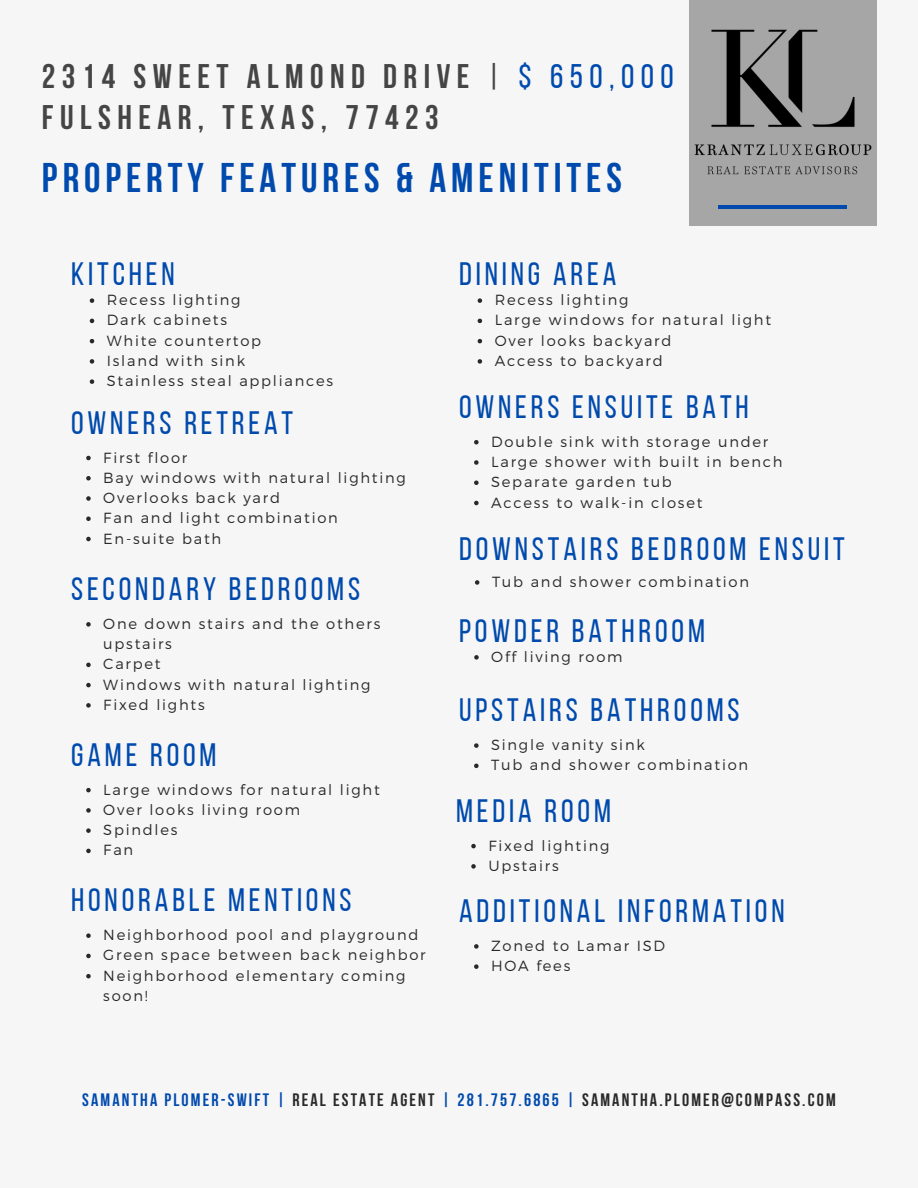
<style>
.page{position:relative;width:918px;height:1188px;background:#f6f6f6}
.page>*{position:absolute;margin:0;border:0;box-sizing:border-box;transform-origin:0 0}
.t1{font:700 41.4px "Bebas Neue";letter-spacing:.12em;color:#004aad}
.t2{font:700 34.05px/40.5px "Bebas Neue";letter-spacing:.19em;color:#454545}
.t3{font:32.4px "Bebas Neue";letter-spacing:.12em;color:#004aad}
.t4{font:700 18px "Bebas Neue";letter-spacing:.12em;color:#292929}
.t5{font:300 14.7px/20.2px "Montserrat";letter-spacing:.12em;color:#292929}
.s1{font-weight:400}
.s2{font-weight:400;color:#004aad}
.s3{color:#004aad}
</style>
<div class="page">
<div style="left:689px;top:0;width:188px;height:225px;background:#a6a6a6"></div>
<hr style="left:718px;top:205px;width:129px;height:3px;background:#004aad">
<img style="left:694px;top:29px;width:178px;height:146px">
<svg style="left:86px;top:456px;width:5px;height:4px"></svg>
<svg style="left:86px;top:476px;width:5px;height:5px"></svg>
<svg style="left:86px;top:496px;width:5px;height:5px"></svg>
<svg style="left:86px;top:517px;width:5px;height:4px"></svg>
<svg style="left:86px;top:537px;width:5px;height:4px"></svg>
<svg style="left:474px;top:440px;width:5px;height:5px"></svg>
<svg style="left:474px;top:460px;width:5px;height:5px"></svg>
<svg style="left:474px;top:481px;width:5px;height:4px"></svg>
<svg style="left:474px;top:501px;width:5px;height:4px"></svg>
<svg style="left:86px;top:622px;width:5px;height:5px"></svg>
<svg style="left:86px;top:663px;width:5px;height:4px"></svg>
<svg style="left:86px;top:683px;width:5px;height:4px"></svg>
<svg style="left:86px;top:703px;width:5px;height:5px"></svg>
<svg style="left:475px;top:580px;width:4px;height:5px"></svg>
<svg style="left:86px;top:933px;width:5px;height:5px"></svg>
<svg style="left:86px;top:954px;width:5px;height:4px"></svg>
<svg style="left:86px;top:974px;width:5px;height:4px"></svg>
<svg style="left:474px;top:944px;width:5px;height:5px"></svg>
<svg style="left:474px;top:964px;width:5px;height:5px"></svg>
<svg style="left:474px;top:743px;width:5px;height:5px"></svg>
<svg style="left:474px;top:764px;width:5px;height:4px"></svg>
<svg style="left:86px;top:788px;width:5px;height:4px"></svg>
<svg style="left:86px;top:808px;width:5px;height:5px"></svg>
<svg style="left:86px;top:828px;width:5px;height:5px"></svg>
<svg style="left:86px;top:849px;width:5px;height:4px"></svg>
<svg style="left:90px;top:298px;width:4px;height:5px"></svg>
<svg style="left:90px;top:319px;width:4px;height:4px"></svg>
<svg style="left:90px;top:339px;width:4px;height:4px"></svg>
<svg style="left:90px;top:359px;width:4px;height:5px"></svg>
<svg style="left:90px;top:379px;width:4px;height:5px"></svg>
<svg style="left:478px;top:298px;width:4px;height:5px"></svg>
<svg style="left:478px;top:319px;width:4px;height:4px"></svg>
<svg style="left:478px;top:339px;width:4px;height:4px"></svg>
<svg style="left:478px;top:359px;width:4px;height:5px"></svg>
<svg style="left:474px;top:655px;width:5px;height:5px"></svg>
<svg style="left:471px;top:844px;width:5px;height:4px"></svg>
<svg style="left:471px;top:864px;width:5px;height:5px"></svg>
<p class="t2" style="left:42px;top:60px;width:633px">2314 SWEET ALMOND DRIVE <span class="s1">|</span> <span class="s2">$ 650,000<br></span>FULSHEAR, TEXAS, 77423</p>
<p class="t1" style="left:42px;top:161px;width:581px">PROPERTY FEATURES &amp; AMENITITES</p>
<p class="t3" style="left:71px;top:261px;width:105px">KITCHEN</p>
<p class="t5" style="left:107px;top:289px;width:135px">Recess lighting</p>
<h3 class="t5" style="left:107px;top:309px;width:122px">Dark cabinets</h3>
<p class="t5" style="left:107px;top:330px;width:156px">White countertop</p>
<h3 class="t5" style="left:107px;top:350px;width:140px">Island with sink</h3>
<p class="t5" style="left:107px;top:370px;width:228px">Stainless steal appliances</p>
<h1 class="t3" style="left:71px;top:409px;width:224px">OWNERS RETREAT</h1>
<h3 class="t5" style="left:103px;top:446px;width:86px">First floor</h3>
<p class="t5" style="left:103px;top:467px;width:304px">Bay windows with natural lighting</p>
<p class="t5" style="left:103px;top:487px;width:178px">Overlooks back yard</p>
<p class="t5" style="left:103px;top:507px;width:236px">Fan and light combination</p>
<p class="t5" style="left:103px;top:527px;width:119px">En-suite bath</p>
<p class="t3" style="left:71px;top:576px;width:290px">SECONDARY BEDROOMS</p>
<p class="t5" style="left:103px;top:613px;width:279px">One down stairs and the others upstairs</p>
<h3 class="t5" style="left:103px;top:653px;width:59px">Carpet</h3>
<p class="t5" style="left:103px;top:674px;width:269px">Windows with natural lighting</p>
<p class="t5" style="left:103px;top:694px;width:103px">Fixed lights</p>
<p class="t3" style="left:71px;top:742px;width:147px">GAME ROOM</p>
<p class="t5" style="left:103px;top:779px;width:278px">Large windows for natural light</p>
<p class="t5" style="left:103px;top:799px;width:198px">Over looks living room</p>
<p class="t5" style="left:103px;top:819px;width:76px">Spindles</p>
<h3 class="t5" style="left:103px;top:839px;width:31px">Fan</h3>
<h3 class="t3" style="left:71px;top:887px;width:282px">HONORABLE MENTIONS</h3>
<p class="t5" style="left:103px;top:924px;width:317px">Neighborhood pool and playground</p>
<p class="t5" style="left:103px;top:944px;width:324px">Green space between back neighbor</p>
<p class="t5" style="left:103px;top:965px;width:304px">Neighborhood elementary coming soon!</p>
<h3 class="t3" style="left:459px;top:261px;width:159px">DINING AREA</h3>
<p class="t5" style="left:495px;top:289px;width:135px">Recess lighting</p>
<p class="t5" style="left:495px;top:309px;width:278px">Large windows for natural light</p>
<h3 class="t5" style="left:495px;top:330px;width:178px">Over looks backyard</h3>
<p class="t5" style="left:495px;top:350px;width:170px">Access to backyard</p>
<p class="t3" style="left:459px;top:394px;width:291px">OWNERS ENSUITE BATH</p>
<h3 class="t5" style="left:491px;top:431px;width:279px">Double sink with storage under</h3>
<p class="t5" style="left:491px;top:451px;width:293px">Large shower with built in bench</p>
<p class="t5" style="left:491px;top:471px;width:182px">Separate garden tub</p>
<p class="t5" style="left:491px;top:491px;width:213px">Access to walk-in closet</p>
<p class="t3" style="left:459px;top:536px;width:387px">DOWNSTAIRS BEDROOM ENSUIT</p>
<p class="t5" style="left:492px;top:571px;width:258px">Tub and shower combination</p>
<p class="t3" style="left:459px;top:618px;width:247px">POWDER BATHROOM</p>
<h3 class="t5" style="left:491px;top:646px;width:133px">Off living room</h3>
<p class="t3" style="left:459px;top:697px;width:282px">UPSTAIRS BATHROOMS</p>
<p class="t5" style="left:491px;top:734px;width:155px">Single vanity sink</p>
<h3 class="t5" style="left:491px;top:754px;width:258px">Tub and shower combination</h3>
<p class="t3" style="left:456px;top:798px;width:156px">MEDIA ROOM</p>
<p class="t5" style="left:488px;top:835px;width:123px">Fixed lighting</p>
<h4 class="t5" style="left:488px;top:855px;width:72px">Upstairs</h4>
<p class="t3" style="left:459px;top:898px;width:327px">ADDITIONAL INFORMATION</p>
<h3 class="t5" style="left:491px;top:935px;width:175px">Zoned to Lamar ISD</h3>
<p class="t5" style="left:491px;top:955px;width:81px">HOA fees</p>
<h2 class="t4" style="left:82px;top:1093px;width:755px"><span class="s3">SAMANTHA PLOMER-SWIFT |</span> REAL ESTATE AGENT <span class="s3">| 281.757.6865 |</span> SAMANTHA.PLOMER@COMPASS.COM</h2>
</div>
